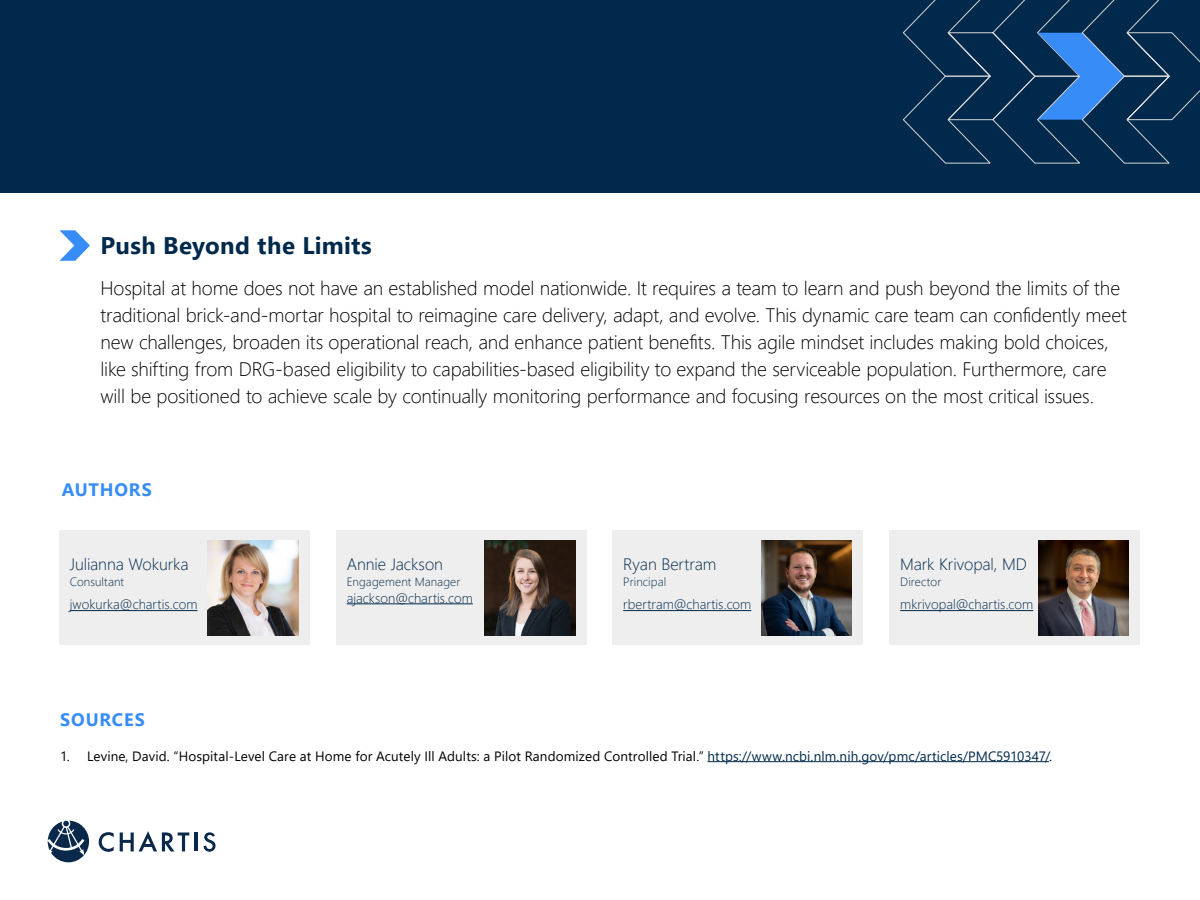
<style>
.page{position:relative;width:1200px;height:900px;background:#fff}
.page>*{position:absolute;margin:0;border:0;box-sizing:border-box;transform-origin:0 0}
.Chartis_-_Heading_1{font:700 24px "Segoe UI";letter-spacing:.015em;color:#00294c}
.Chartis_-_Dek{font:300 19.5px/27px "Segoe UI";letter-spacing:-.01em;color:#000}
.Chartis_-_Heading_2{font:700 18px "Segoe UI";letter-spacing:.045em;color:#378cf7}
.Chartis_-_Author_Tit{font:300 16.5px "Segoe UI";letter-spacing:-.005em;color:#00294c}
.Chartis_-_Author_Nam{font:300 16.5px "Segoe UI";letter-spacing:-.01em;color:#00294c}
.t1{font:13.5px "Segoe UI";letter-spacing:.01em;color:#000}
.Chartis_-_Author_Ema{font:300 13.5px "Segoe UI";letter-spacing:.005em;color:#00294c}
.Chartis_-_Author_Tit-2{font:300 13.5px "Segoe UI";letter-spacing:.005em;color:#00294c}
.Chartis_-_Author_Tit-3{font:300 12px "Segoe UI";letter-spacing:.01em;color:#00294c}
.Chartis_-_Author_Nam-2{font:300 12px "Segoe UI";letter-spacing:.005em;color:#00294c}
.s1{color:#00294c}
</style>
<div class="page">
<div style="left:0;top:0;width:1200px;height:194px;background:#00294c"></div>
<svg style="left:903px;top:0;width:297px;height:164px"></svg>
<svg style="left:48px;top:821px;width:41px;height:41px"></svg>
<svg style="left:99px;top:832px;width:15px;height:20px"></svg>
<hr style="left:194px;top:833px;width:4px;height:18px;background:#0a284a">
<svg style="left:203px;top:832px;width:13px;height:20px"></svg>
<svg style="left:120px;top:831px;width:69px;height:20px"></svg>
<hr style="left:708px;top:761px;width:341px;height:1px;background:#00294c">
<div style="left:59px;top:531px;width:251px;height:114px;background:#efeeee"></div>
<div style="left:612px;top:531px;width:251px;height:114px;background:#efeeee"></div>
<div style="left:336px;top:531px;width:250px;height:114px;background:#efeeee"></div>
<div style="left:889px;top:531px;width:251px;height:114px;background:#efeeee"></div>
<img style="left:208px;top:540px;width:90px;height:96px">
<img style="left:761px;top:540px;width:91px;height:96px">
<img style="left:485px;top:540px;width:90px;height:96px">
<img style="left:1038px;top:540px;width:91px;height:96px">
<hr style="left:70px;top:610px;width:127px;height:1px;background:#00294c">
<hr style="left:347px;top:603px;width:126px;height:1px;background:#00294c">
<hr style="left:623px;top:610px;width:128px;height:1px;background:#00294c">
<hr style="left:900px;top:610px;width:133px;height:1px;background:#00294c">
<svg style="left:59px;top:230px;width:31px;height:31px"></svg>
<p class="Chartis_-_Heading_1" style="left:100px;top:223px;width:273px">Push Beyond the Limits</p>
<p class="Chartis_-_Dek" style="left:100px;top:272px;width:1028px">Hospital at home does not have an established model nationwide. It requires a team to learn and push beyond the limits of the traditional brick-and-mortar hospital to reimagine care delivery, adapt, and evolve. This dynamic care team can confidently meet new challenges, broaden its operational reach, and enhance patient benefits. This agile mindset includes making bold choices, like shifting from DRG-based eligibility to capabilities-based eligibility to expand the serviceable population. Furthermore, care will be positioned to achieve scale by continually monitoring performance and focusing resources on the most critical issues.</p>
<p class="Chartis_-_Heading_2" style="left:62px;top:473px;width:92px">AUTHORS</p>
<p class="Chartis_-_Author_Nam" style="left:70px;top:548px;width:120px">Julianna Wokurka</p>
<p class="Chartis_-_Author_Nam-2" style="left:70px;top:571px;width:56px">Consultant</p>
<p class="Chartis_-_Author_Ema" style="left:70px;top:592px;width:129px">jwokurka@chartis.com</p>
<p class="Chartis_-_Author_Tit" style="left:347px;top:548px;width:98px">Annie Jackson</p>
<p class="Chartis_-_Author_Tit-3" style="left:347px;top:571px;width:115px">Engagement Manager</p>
<p class="Chartis_-_Author_Tit-2" style="left:347px;top:585px;width:128px">ajackson@chartis.com</p>
<p class="Chartis_-_Author_Tit" style="left:623px;top:548px;width:95px">Ryan Bertram</p>
<p class="Chartis_-_Author_Tit-3" style="left:623px;top:571px;width:44px">Principal</p>
<p class="Chartis_-_Author_Ema" style="left:623px;top:592px;width:130px">rbertram@chartis.com</p>
<p class="Chartis_-_Author_Tit" style="left:900px;top:548px;width:128px">Mark Krivopal, MD</p>
<p class="Chartis_-_Author_Tit-3" style="left:900px;top:571px;width:43px">Director</p>
<p class="Chartis_-_Author_Ema" style="left:900px;top:592px;width:135px">mkrivopal@chartis.com</p>
<p class="Chartis_-_Heading_2" style="left:60px;top:703px;width:86px">SOURCES</p>
<p class="t1" style="left:60px;top:743px;width:994px">1. Levine, David. “Hospital-Level Care at Home for Acutely Ill Adults: a Pilot Randomized Controlled Trial.” <span class="s1">https://www.ncbi.nlm.nih.gov/pmc/articles/PMC5910347/</span>.</p>
</div>
